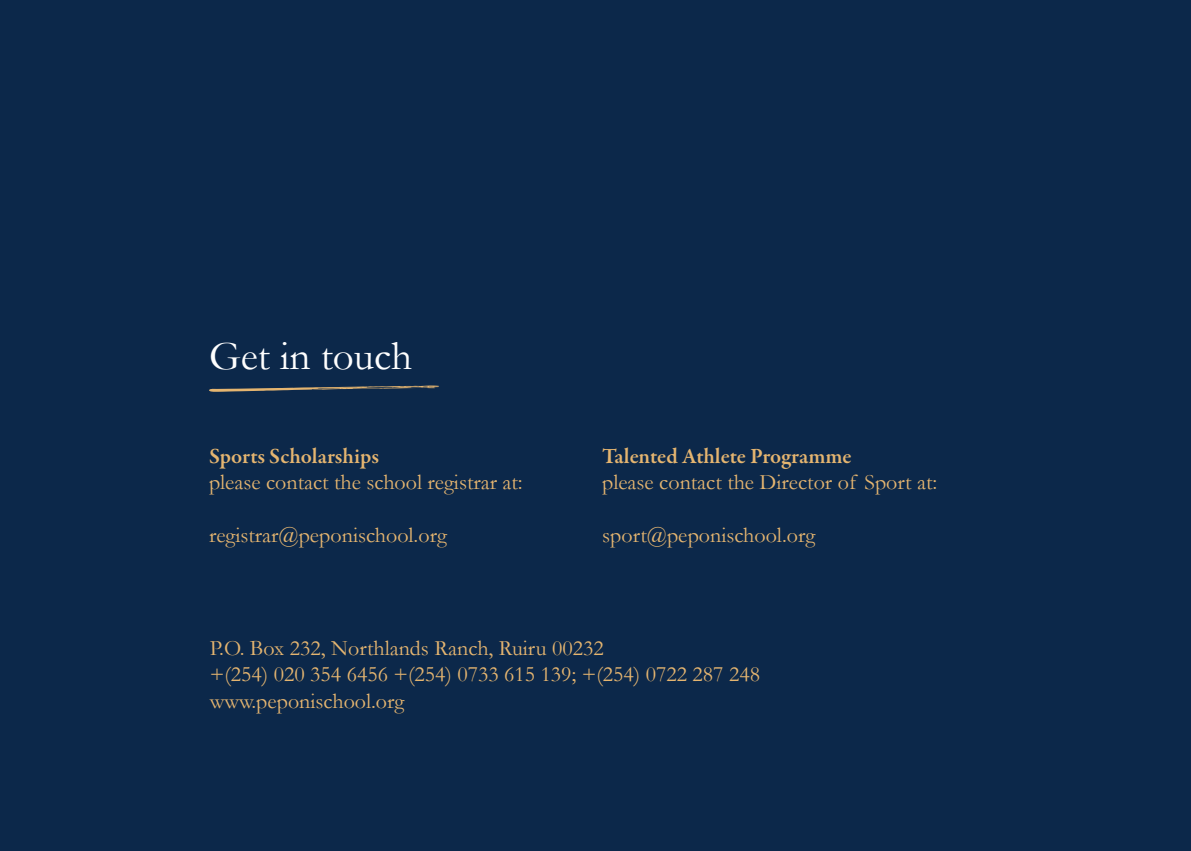
<style>
.page{position:relative;width:1191px;height:851px;background:#fff}
.page>*{position:absolute;margin:0;border:0;box-sizing:border-box;transform-origin:0 0}
.t1{font:41.2px "Garamond";color:#fff}
.t2{font:22px/26.4px "Garamond";color:#e5b570}
.t3{font:600 22px "Garamond Premr Pro";color:#e5b570}
</style>
<div class="page">
<div style="left:0;top:0;width:1191px;height:850px;background:#0c284a"></div>
<svg style="left:209px;top:385px;width:230px;height:7px"></svg>
<h1 class="t1" style="left:209px;top:328px;width:205px">Get in touch</h1>
<p class="t3" style="left:209px;top:442px;width:171px">Sports Scholarships</p>
<p class="t2" style="left:209px;top:468px;width:315px">please contact the school registrar at:</p>
<p class="t2" style="left:209px;top:521px;width:239px">registrar@peponischool.org</p>
<p class="t3" style="left:602px;top:442px;width:251px">Talented Athlete Programme</p>
<p class="t2" style="left:602px;top:468px;width:337px">please contact the Director of Sport at:</p>
<p class="t2" style="left:602px;top:521px;width:214px">sport@peponischool.org</p>
<p class="t2" style="left:210px;top:634px;width:552px">P.O. Box 232, Northlands Ranch, Ruiru 00232<br>+(254) 020 354 6456 +(254) 0733 615 139; +(254) 0722 287 248 www.peponischool.org</p>
</div>
